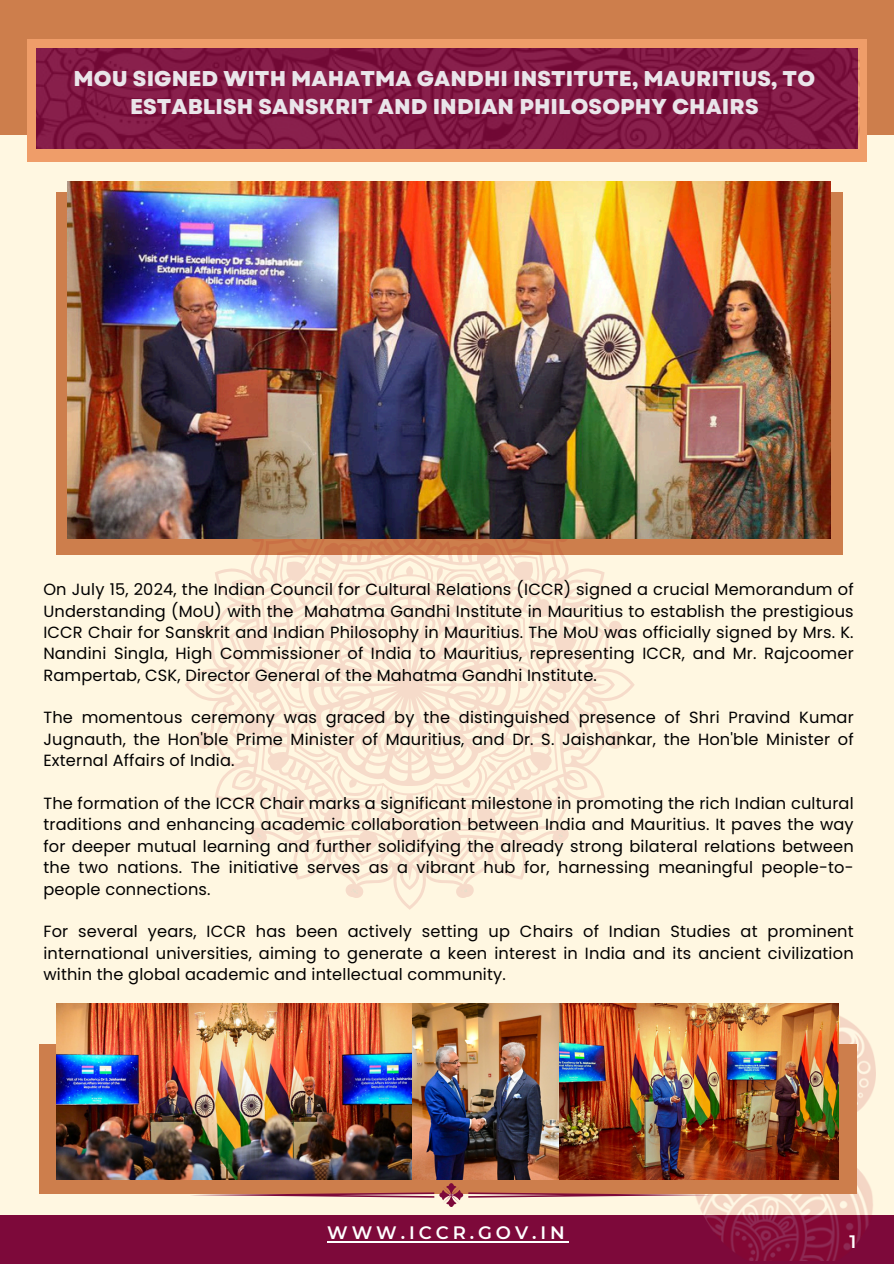
<style>
.page{position:relative;width:894px;height:1264px;background:#fff}
.page>*{position:absolute;margin:0;border:0;box-sizing:border-box;transform-origin:0 0}
.t1{font:800 28.2px/39.3px "Garet";letter-spacing:.005em;color:#fff;text-align:center}
.t2{font:800 21.3px/28.8px "Garet";letter-spacing:.005em;color:#eae5ea;text-align:center}
.t3{font:600 18px "Montserrat";letter-spacing:.215em;color:#fff}
.t4{font:16.2px/21.3px "Poppins";letter-spacing:.01em;color:#000;text-align:justify}
</style>
<div class="page">
<div style="left:0;top:0;width:893px;height:1263px;background:#fff7e1"></div>
<div style="left:0;top:1214px;width:893px;height:49px;background:#7d093a"></div>
<img style="left:688px;top:1007px;width:187px;height:253px">
<div style="left:56px;top:193px;width:787px;height:362px;background:#cd7e4c"></div>
<svg style="left:184px;top:538px;width:450px;height:371px"></svg>
<svg style="left:614px;top:628px;width:3px;height:4px"></svg>
<svg style="left:247px;top:538px;width:325px;height:309px"></svg>
<svg style="left:614px;top:736px;width:3px;height:7px"></svg>
<svg style="left:558px;top:832px;width:5px;height:7px"></svg>
<svg style="left:461px;top:889px;width:7px;height:3px"></svg>
<svg style="left:351px;top:889px;width:7px;height:4px"></svg>
<svg style="left:257px;top:832px;width:5px;height:7px"></svg>
<svg style="left:202px;top:736px;width:4px;height:8px"></svg>
<svg style="left:203px;top:627px;width:3px;height:6px"></svg>
<div style="left:39px;top:1044px;width:817px;height:150px;background:#cd7e4c"></div>
<hr style="left:327px;top:1241px;width:241px;height:1px;background:#fff">
<div style="left:0;top:0;width:893px;height:134px;background:#cd7e4c"></div>
<div style="left:28px;top:39px;width:838px;height:122px;background:#ef9d69"></div>
<img style="left:37px;top:49px;width:822px;height:100px">
<img style="left:56px;top:1003px;width:782px;height:176px">
<img style="left:67px;top:181px;width:763px;height:357px">
<svg style="left:191px;top:1183px;width:522px;height:23px"></svg>
<h1 class="t1" style="left:62px;top:58px;width:772px">VISIT OF DIRECTOR GENERAL, ICCR TO INDIRA<br>GANDHI CULTURAL CENTRE IN DHAKA , BANGLADES</h1>
<p class="t2" style="left:74px;top:64px;width:742px">MOU SIGNED WITH MAHATMA GANDHI INSTITUTE, MAURITIUS, TO<br>ESTABLISH SANSKRIT AND INDIAN PHILOSOPHY CHAIRS</p>
<p class="t4" style="left:43px;top:579px;width:811px">On July 15, 2024, the Indian Council for Cultural Relations (ICCR) signed a crucial Memorandum of Understanding (MoU) with the Mahatma Gandhi Institute in Mauritius to establish the prestigious ICCR Chair for Sanskrit and Indian Philosophy in Mauritius. The MoU was officially signed by Mrs. K.<br>Nandini Singla, High Commissioner of India to Mauritius, representing ICCR, and Mr. Rajcoomer Rampertab, CSK, Director General of the Mahatma Gandhi Institute.</p>
<p class="t4" style="left:43px;top:707px;width:811px">The momentous ceremony was graced by the distinguished presence of Shri Pravind Kumar Jugnauth, the Hon'ble Prime Minister of Mauritius, and Dr. S. Jaishankar, the Hon'ble Minister of External Affairs of India.</p>
<p class="t4" style="left:43px;top:792px;width:811px">The formation of the ICCR Chair marks a significant milestone in promoting the rich Indian cultural traditions and enhancing academic collaboration between India and Mauritius. It paves the way for deeper mutual learning and further solidifying the already strong bilateral relations between the two nations. The initiative serves as a vibrant hub for, harnessing meaningful people-to&shy;people connections.</p>
<p class="t4" style="left:43px;top:921px;width:811px">For several years, ICCR has been actively setting up Chairs of Indian Studies at prominent international universities, aiming to generate a keen interest in India and its ancient civilization within the global academic and intellectual community.</p>
<p class="t3" style="left:327px;top:1221px;width:239px">WWW.ICCR.GOV.IN</p>
<p class="t3" style="left:849px;top:1230px;width:8px">1</p>
</div>
